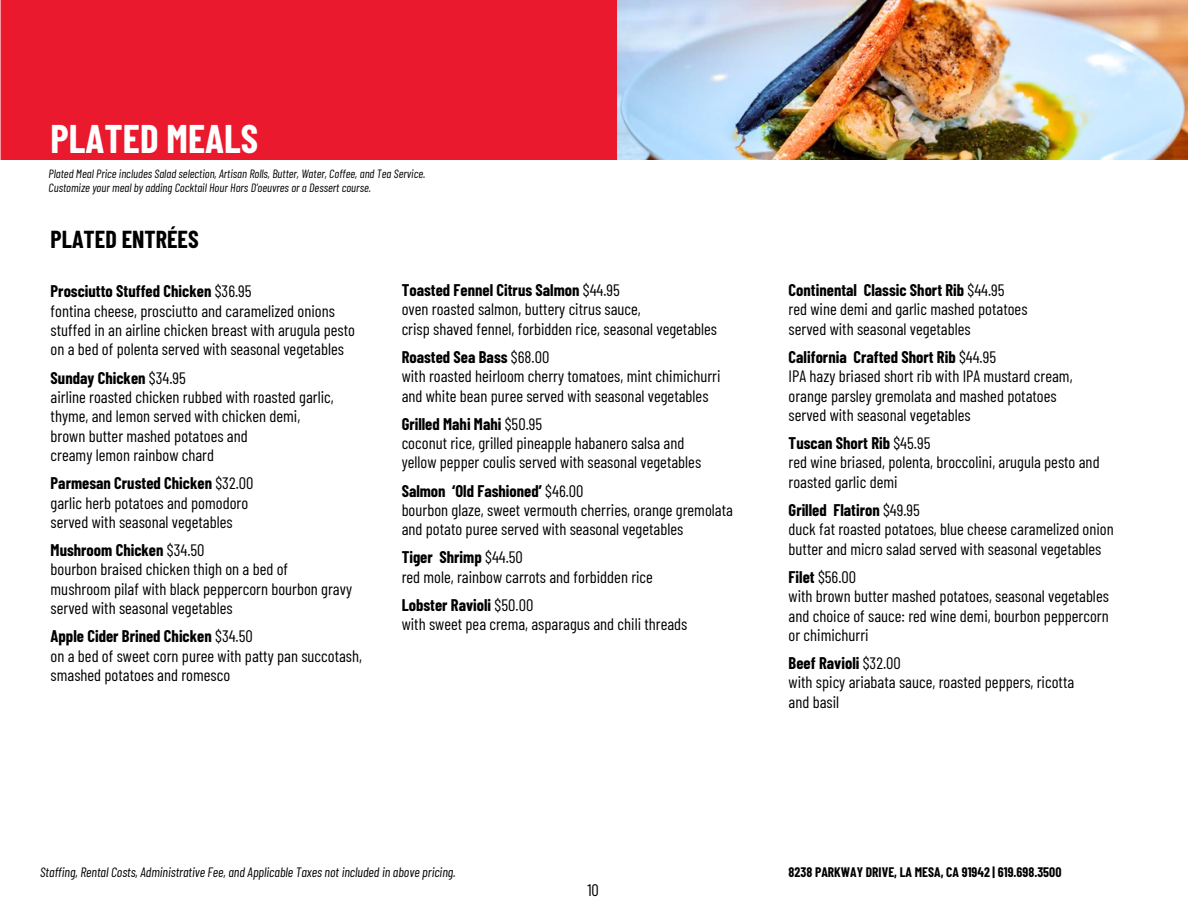
<style>
.page{position:relative;width:1188px;height:918px;background:#fff}
.page>*{position:absolute;margin:0;border:0;box-sizing:border-box;transform-origin:0 0}
.t1{font:700 39px "Barlow Condensed";color:#fff}
.t2{font:700 24px "Barlow Condensed";color:#000}
.t3{font:16.5px/19.4px "Barlow Condensed";color:#000}
.t4{font:700 16.5px "Barlow Condensed";color:#000}
.t5{font:italic 13.5px "Barlow Condensed";color:#000}
.t6{font:700 13.5px "Barlow Condensed";color:#000}
.t7{font:italic 12px "Barlow Condensed";color:#000}
.s1{font-weight:700}
.s2{font-weight:400}
</style>
<div class="page">
<div style="left:0;top:0;width:618px;height:160px;background:#eb192d"></div>
<img style="left:618px;top:0;width:570px;height:160px">
<p class="t1" style="left:51px;top:114px;width:209px">PLATED MEALS</p>
<h3 class="t7" style="left:49px;top:166px;width:378px">Plated Meal Price includes Salad selection, Artisan Rolls, Butter, Water, Coffee, and Tea Service.</h3>
<h5 class="t7" style="left:49px;top:180px;width:324px">Customize your meal by adding Cocktail Hour Hors D’oeuvres or a Dessert course.</h5>
<h2 class="t2" style="left:51px;top:224px;width:150px">PLATED ENTRÉES</h2>
<p class="t3" style="left:51px;top:281px;width:306px"><span class="s1">Prosciutto Stuffed Chicken</span> $36.95<br>fontina cheese, prosciutto and caramelized onions stuffed in an airline chicken breast with arugula pesto on a bed of polenta served with seasonal vegetables</p>
<p class="t3" style="left:51px;top:367px;width:285px"><span class="s1">Sunday Chicken</span> $34.95<br>airline roasted chicken rubbed with roasted garlic, thyme, and lemon served with chicken demi, brown butter mashed potatoes and<br>creamy lemon rainbow chard</p>
<p class="t3" style="left:51px;top:473px;width:204px"><span class="s1">Parmesan Crusted Chicken</span> $32.00 garlic herb potatoes and pomodoro served with seasonal vegetables</p>
<p class="t3" style="left:51px;top:540px;width:303px"><span class="s1">Mushroom Chicken</span> $34.50<br>bourbon braised chicken thigh on a bed of mushroom pilaf with black peppercorn bourbon gravy served with seasonal vegetables</p>
<p class="t3" style="left:51px;top:626px;width:313px"><span class="s1">Apple Cider Brined Chicken</span> $34.50<br>on a bed of sweet corn puree with patty pan succotash, smashed potatoes and romesco</p>
<p class="t3" style="left:402px;top:280px;width:317px"><span class="s1">Toasted Fennel Citrus Salmon</span> $44.95<br>oven roasted salmon, buttery citrus sauce,<br>crisp shaved fennel, forbidden rice, seasonal vegetables</p>
<h3 class="t3" style="left:402px;top:347px;width:320px"><span class="s1">Roasted Sea Bass</span> $68.00<br>with roasted heirloom cherry tomatoes, mint chimichurri and white bean puree served with seasonal vegetables</h3>
<h3 class="t3" style="left:402px;top:413px;width:301px"><span class="s1">Grilled Mahi Mahi</span> $50.95<br>coconut rice, grilled pineapple habanero salsa and yellow pepper coulis served with seasonal vegetables</h3>
<h3 class="t3" style="left:402px;top:480px;width:333px"><span class="s1">Salmon ‘Old Fashioned’</span> $46.00<br>bourbon glaze, sweet vermouth cherries, orange gremolata and potato puree served with seasonal vegetables</h3>
<h3 class="t3" style="left:402px;top:547px;width:253px"><span class="s1">Tiger Shrimp</span> $44.50<br>red mole, rainbow carrots and forbidden rice</h3>
<h3 class="t3" style="left:402px;top:595px;width:287px"><span class="s1">Lobster Ravioli</span> $50.00<br>with sweet pea crema, asparagus and chili threads</h3>
<h3 class="t3" style="left:789px;top:280px;width:240px"><span class="s1">Continental Classic Short Rib</span> $44.95<br>red wine demi and garlic mashed potatoes served with seasonal vegetables</h3>
<h3 class="t3" style="left:789px;top:347px;width:285px"><span class="s1">California Crafted Short Rib</span> $44.95<br>IPA hazy briased short rib with IPA mustard cream, orange parsley gremolata and mashed potatoes</h3>
<h3 class="t3" style="left:789px;top:400px;width:184px;line-height:28.2px">served with seasonal vegetables<br><span class="s1">Tuscan Short Rib</span> $45.95</h3>
<h3 class="t3" style="left:789px;top:452px;width:313px">red wine briased, polenta, broccolini, arugula pesto and roasted garlic demi</h3>
<h3 class="t4" style="left:789px;top:499px;width:133px">Grilled Flatiron <span class="s2">$49.95</span></h3>
<h3 class="t3" style="left:789px;top:519px;width:327px">duck fat roasted potatoes, blue cheese caramelized onion butter and micro salad served with seasonal vegetables</h3>
<h3 class="t3" style="left:789px;top:567px;width:322px"><span class="s1">Filet</span> $56.00<br>with brown butter mashed potatoes, seasonal vegetables</h3>
<h3 class="t3" style="left:789px;top:605px;width:322px">and choice of sauce: red wine demi, bourbon peppercorn or chimichurri</h3>
<h3 class="t3" style="left:789px;top:653px;width:287px"><span class="s1">Beef Ravioli</span> $32.00<br>with spicy ariabata sauce, roasted peppers, ricotta</h3>
<h3 class="t3" style="left:789px;top:692px;width:52px">and basil</h3>
<h1 class="t5" style="left:40px;top:863px;width:417px">Staffing, Rental Costs, Administrative Fee, and Applicable Taxes not included in above pricing.</h1>
<p class="t6" style="left:789px;top:863px;width:274px">8238 PARKWAY DRIVE, LA MESA, CA 91942 | 619.698.3500</p>
<p class="t3" style="left:587px;top:880px;width:13px">10</p>
</div>
